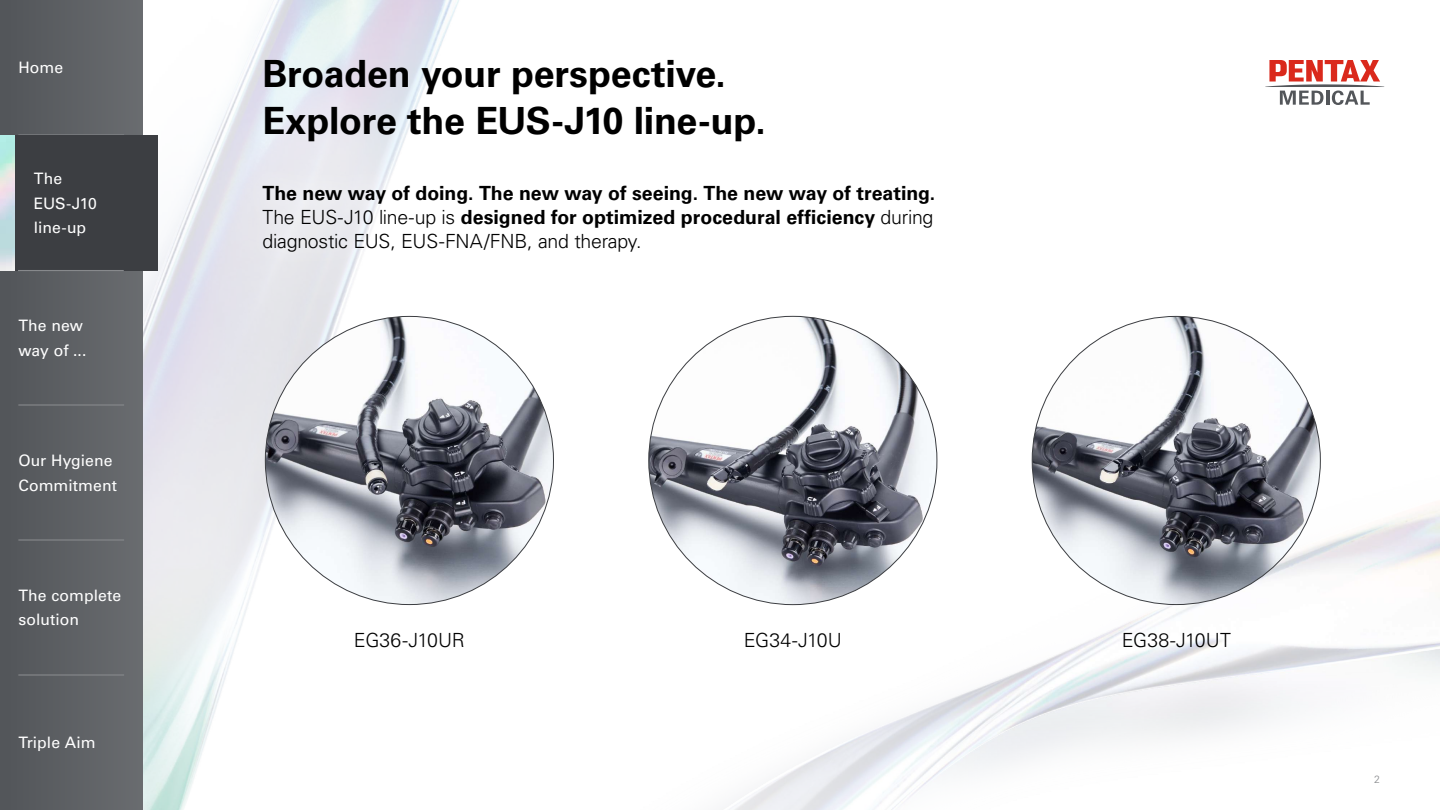
<style>
.page{position:relative;width:1440px;height:810px;background:#fff}
.page>*{position:absolute;margin:0;border:0;box-sizing:border-box;transform-origin:0 0}
.t1{font:700 37.5px/46.5px "Univers LT Std";letter-spacing:-.01em;color:#000}
.t2{font:700 19.5px/24px "Univers LT Std";color:#000;text-align:justify}
.t3{font:300 19.5px "Univers LT Std";letter-spacing:-.005em;color:#000}
.t4{font:15.75px/24.8px "Univers LT Std";letter-spacing:.005em;color:#fff}
.t5{font:300 10.5px "Univers LT Std";color:#87898c}
.s1{font-weight:300}
</style>
<div class="page">
<img style="left:142px;top:0;width:1298px;height:810px">
<img style="left:265px;top:316px;width:289px;height:289px;border-radius:144px">
<img style="left:649px;top:316px;width:288px;height:289px;border-radius:144px">
<img style="left:1032px;top:316px;width:288px;height:289px;border-radius:144px">
<svg style="left:1265px;top:60px;width:119px;height:45px"></svg>
<div style="left:242px;top:163px;width:713px;height:110px;background:linear-gradient(to right,#f1f1f5,#fff)"></div>
<div style="left:0;top:0;width:142px;height:135px;background:#5d6064"></div>
<div style="left:0;top:270px;width:142px;height:135px;background:#5d6064"></div>
<div style="left:0;top:405px;width:142px;height:135px;background:#5d6064"></div>
<div style="left:0;top:539px;width:142px;height:135px;background:#5e6064"></div>
<div style="left:0;top:673px;width:142px;height:137px;background:#5d6064"></div>
<hr style="left:18px;top:404px;width:106px;height:2px;background:#87898c">
<hr style="left:18px;top:134px;width:106px;height:2px;background:#87898c">
<hr style="left:18px;top:674px;width:106px;height:2px;background:#87898c">
<hr style="left:18px;top:539px;width:106px;height:2px;background:#87898c">
<div style="left:15px;top:136px;width:143px;height:135px;background:#3c3e42"></div>
<img style="left:0;top:136px;width:15px;height:135px">
<hr style="left:18px;top:270px;width:106px;height:1px;background:#87898c">
<p class="t4" style="left:18px;top:55px;width:46px">Home</p>
<p class="t4" style="left:34px;top:166px;width:65px">The<br>EUS-J10 line-up</p>
<p class="t4" style="left:18px;top:313px;width:70px">The new way of ...</p>
<p class="t4" style="left:18px;top:448px;width:100px">Our Hygiene<br>Commitment</p>
<p class="t4" style="left:18px;top:583px;width:104px">The complete solution</p>
<p class="t4" style="left:18px;top:730px;width:79px">Triple Aim</p>
<h1 class="t1" style="left:262px;top:51px;width:505px">Broaden your perspective.<br>Explore the EUS-J10 line-up.</h1>
<p class="t2" style="left:262px;top:181px;width:674px">The new way of doing. The new way of seeing. The new way of treating.<br><span class="s1">The EUS-J10 line-up is</span> designed for optimized procedural efficiency <span class="s1">during diagnostic EUS, EUS-FNA/FNB, and therapy.</span></p>
<p class="t3" style="left:354px;top:628px;width:113px">EG36-J10UR</p>
<p class="t3" style="left:744px;top:628px;width:100px">EG34-J10U</p>
<p class="t3" style="left:1122px;top:628px;width:111px">EG38-J10UT</p>
<p class="t5" style="left:1374px;top:773px;width:7px">2</p>
</div>
